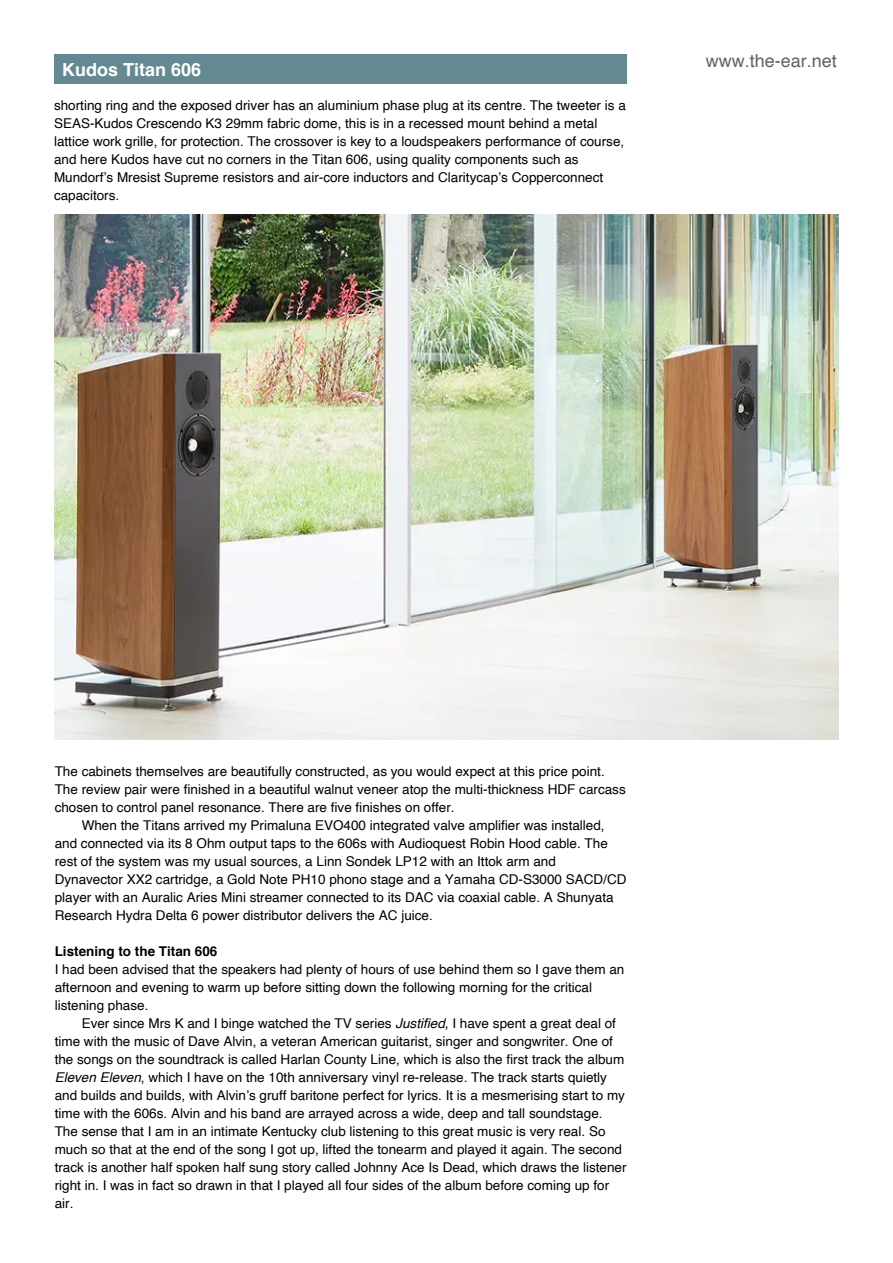
<style>
.page{position:relative;width:893px;height:1263px;background:#fff}
.page>*{position:absolute;margin:0;border:0;box-sizing:border-box;transform-origin:0 0}
.t1{font:18px "Helvetica";color:#656263}
.t2{font:700 18px "Helvetica";color:#fff}
.t3{font:13.5px/18px "Helvetica";color:#000}
.t4{font:700 13.5px "Helvetica";color:#000}
.s1{font-style:italic}
</style>
<div class="page">
<img style="left:54px;top:215px;width:785px;height:525px">
<div style="left:54px;top:54px;width:573px;height:30px;background:#648991"></div>
<h1 class="t2" style="left:62px;top:62px;width:141px">Kudos Titan 606</h1>
<p class="t3" style="left:54px;top:97px;width:573px">shorting ring and the exposed driver has an aluminium phase plug at its centre. The tweeter is a SEAS-Kudos Crescendo K3 29mm fabric dome, this is in a recessed mount behind a metal lattice work grille, for protection. The crossover is key to a loudspeakers performance of course, and here Kudos have cut no corners in the Titan 606, using quality components such as Mundorf’s Mresist Supreme resistors and air-core inductors and Claritycap’s Copperconnect capacitors.</p>
<h1 class="t1" style="left:706px;top:53px;width:133px">www.the-ear.net</h1>
<p class="t3" style="left:55px;top:763px;width:552px">The cabinets themselves are beautifully constructed, as you would expect at this price point.</p>
<p class="t3" style="left:55px;top:781px;width:573px">The review pair were finished in a beautiful walnut veneer atop the multi-thickness HDF carcass</p>
<p class="t3" style="left:55px;top:799px;width:402px">chosen to control panel resonance. There are five finishes on offer.</p>
<p class="t3" style="left:82px;top:817px;width:525px">When the Titans arrived my Primaluna EVO400 integrated valve amplifier was installed,</p>
<p class="t3" style="left:55px;top:835px;width:555px">and connected via its 8 Ohm output taps to the 606s with Audioquest Robin Hood cable. The</p>
<p class="t3" style="left:55px;top:853px;width:503px">rest of the system was my usual sources, a Linn Sondek LP12 with an Ittok arm and</p>
<p class="t3" style="left:55px;top:871px;width:573px">Dynavector XX2 cartridge, a Gold Note PH10 phono stage and a Yamaha CD-S3000 SACD/CD</p>
<p class="t3" style="left:55px;top:889px;width:561px">player with an Auralic Aries Mini streamer connected to its DAC via coaxial cable. A Shunyata</p>
<p class="t3" style="left:55px;top:907px;width:380px">Research Hydra Delta 6 power distributor delivers the AC juice.</p>
<p class="t4" style="left:55px;top:945px;width:164px">Listening to the Titan 606</p>
<p class="t3" style="left:55px;top:961px;width:571px">I had been advised that the speakers had plenty of hours of use behind them so I gave them an afternoon and evening to warm up before sitting down the following morning for the critical listening phase.</p>
<p class="t3" style="left:55px;top:1015px;width:573px;text-indent:27px">Ever since Mrs K and I binge watched the TV series <span class="s1">Justified,</span> I have spent a great deal of time with the music of Dave Alvin, a veteran American guitarist, singer and songwriter. One of the songs on the soundtrack is called Harlan County Line, which is also the first track the album <span class="s1">Eleven Eleven</span>, which I have on the 10th anniversary vinyl re-release. The track starts quietly and builds and builds, with Alvin’s gruff baritone perfect for lyrics. It is a mesmerising start to my time with the 606s. Alvin and his band are arrayed across a wide, deep and tall soundstage.<br>The sense that I am in an intimate Kentucky club listening to this great music is very real. So much so that at the end of the song I got up, lifted the tonearm and played it again. The second track is another half spoken half sung story called Johnny Ace Is Dead, which draws the listener right in. I was in fact so drawn in that I played all four sides of the album before coming up for air.</p>
</div>
